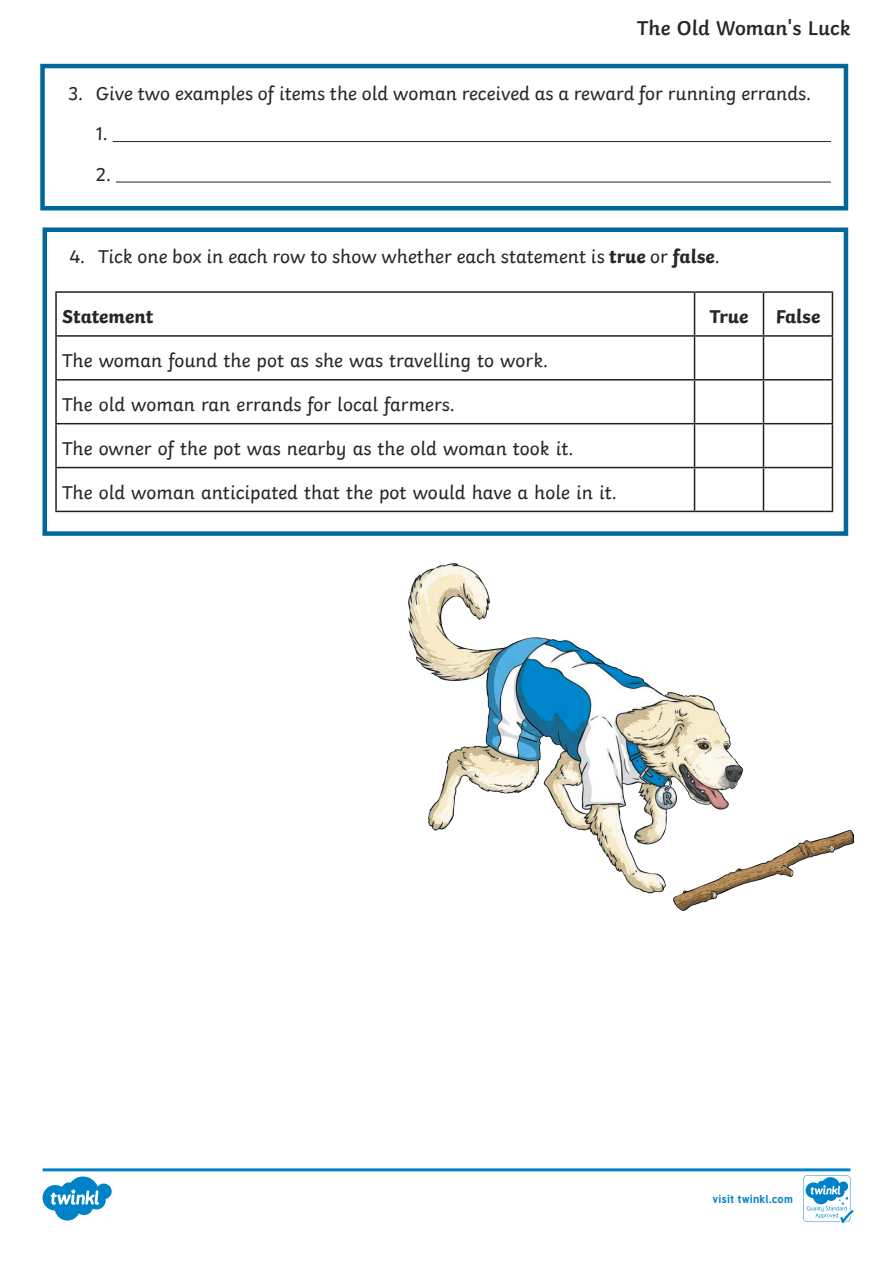
<style>
.page{position:relative;width:893px;height:1263px;background:#fff}
.page>*{position:absolute;margin:0;border:0;box-sizing:border-box;transform-origin:0 0}
.Heading_4{font:600 21px "Twinkl";color:#282526}
.KS2_Body_Copy{font:19.5px "Twinkl";color:#282526}
.Numbered_Bullets{font:19.5px/40.5px "Twinkl";color:#282526}
.KS2_Body_Copy-2{font:700 19.5px "Twinkl";color:#282526}
.t1{font:700 11.4px "Tuffy";letter-spacing:.015em;color:#0082c9}
.s1{font-weight:700}
</style>
<div class="page">
<div style="left:43px;top:227px;width:805px;height:309px;border:4px solid #00679d"></div>
<hr style="left:113px;top:141px;width:718px;height:1px;background:#282526">
<hr style="left:116px;top:182px;width:715px;height:1px;background:#282526">
<div style="left:40px;top:64px;width:808px;height:146px;border:4px solid #00679d"></div>
<svg style="left:43px;top:1168px;width:810px;height:55px"></svg>
<img style="left:409px;top:564px;width:444px;height:347px">
<hr style="left:55px;top:291px;width:639px;height:2px;background:#231f20">
<hr style="left:55px;top:293px;width:2px;height:42px;background:#231f20">
<hr style="left:694px;top:291px;width:69px;height:2px;background:#231f20">
<hr style="left:694px;top:293px;width:1px;height:42px;background:#231f20">
<hr style="left:763px;top:291px;width:70px;height:2px;background:#231f20">
<hr style="left:763px;top:293px;width:1px;height:42px;background:#231f20">
<hr style="left:832px;top:293px;width:1px;height:42px;background:#231f20">
<hr style="left:55px;top:335px;width:639px;height:2px;background:#231f20">
<hr style="left:55px;top:337px;width:2px;height:42px;background:#231f20">
<hr style="left:694px;top:335px;width:69px;height:2px;background:#231f20">
<hr style="left:694px;top:337px;width:1px;height:42px;background:#231f20">
<hr style="left:763px;top:335px;width:70px;height:2px;background:#231f20">
<hr style="left:763px;top:337px;width:1px;height:42px;background:#231f20">
<hr style="left:832px;top:337px;width:1px;height:42px;background:#231f20">
<hr style="left:55px;top:379px;width:639px;height:2px;background:#231f20">
<hr style="left:55px;top:381px;width:2px;height:42px;background:#231f20">
<hr style="left:694px;top:379px;width:69px;height:2px;background:#231f20">
<hr style="left:694px;top:381px;width:1px;height:42px;background:#231f20">
<hr style="left:763px;top:379px;width:70px;height:2px;background:#231f20">
<hr style="left:763px;top:381px;width:1px;height:42px;background:#231f20">
<hr style="left:832px;top:381px;width:1px;height:42px;background:#231f20">
<hr style="left:55px;top:423px;width:639px;height:1px;background:#231f20">
<hr style="left:55px;top:424px;width:2px;height:43px;background:#231f20">
<hr style="left:694px;top:423px;width:69px;height:1px;background:#231f20">
<hr style="left:694px;top:424px;width:1px;height:43px;background:#231f20">
<hr style="left:763px;top:423px;width:70px;height:1px;background:#231f20">
<hr style="left:763px;top:424px;width:1px;height:43px;background:#231f20">
<hr style="left:832px;top:424px;width:1px;height:43px;background:#231f20">
<hr style="left:55px;top:467px;width:639px;height:1px;background:#231f20">
<hr style="left:55px;top:468px;width:2px;height:43px;background:#231f20">
<hr style="left:694px;top:467px;width:69px;height:1px;background:#231f20">
<hr style="left:694px;top:468px;width:1px;height:43px;background:#231f20">
<hr style="left:763px;top:467px;width:70px;height:1px;background:#231f20">
<hr style="left:763px;top:468px;width:1px;height:43px;background:#231f20">
<hr style="left:832px;top:468px;width:1px;height:43px;background:#231f20">
<hr style="left:55px;top:511px;width:639px;height:1px;background:#231f20">
<hr style="left:694px;top:511px;width:69px;height:1px;background:#231f20">
<hr style="left:763px;top:511px;width:70px;height:1px;background:#231f20">
<p class="Heading_4" style="left:637px;top:11px;width:215px">The Old Woman's Luck</p>
<p class="Numbered_Bullets" style="left:96px;top:71px;width:717px;text-indent:-27px">3. Give two examples of items the old woman received as a reward for running errands.<br>1.<br>2.</p>
<p class="Numbered_Bullets" style="left:70px;top:235px;width:652px">4. Tick one box in each row to show whether each statement is <span class="s1">true</span> or <span class="s1">false</span>.</p>
<p class="KS2_Body_Copy-2" style="left:62px;top:301px;width:93px">Statement</p>
<p class="KS2_Body_Copy-2" style="left:710px;top:301px;width:40px">True</p>
<p class="KS2_Body_Copy-2" style="left:776px;top:301px;width:46px">False</p>
<p class="KS2_Body_Copy" style="left:62px;top:346px;width:488px">The woman found the pot as she was travelling to work.</p>
<p class="KS2_Body_Copy" style="left:62px;top:389px;width:394px">The old woman ran errands for local farmers.</p>
<p class="KS2_Body_Copy" style="left:62px;top:433px;width:513px">The owner of the pot was nearby as the old woman took it.</p>
<p class="KS2_Body_Copy" style="left:62px;top:477px;width:556px">The old woman anticipated that the pot would have a hole in it.</p>
<p class="t1" style="left:712px;top:1190px;width:82px">visit twinkl.com</p>
</div>
